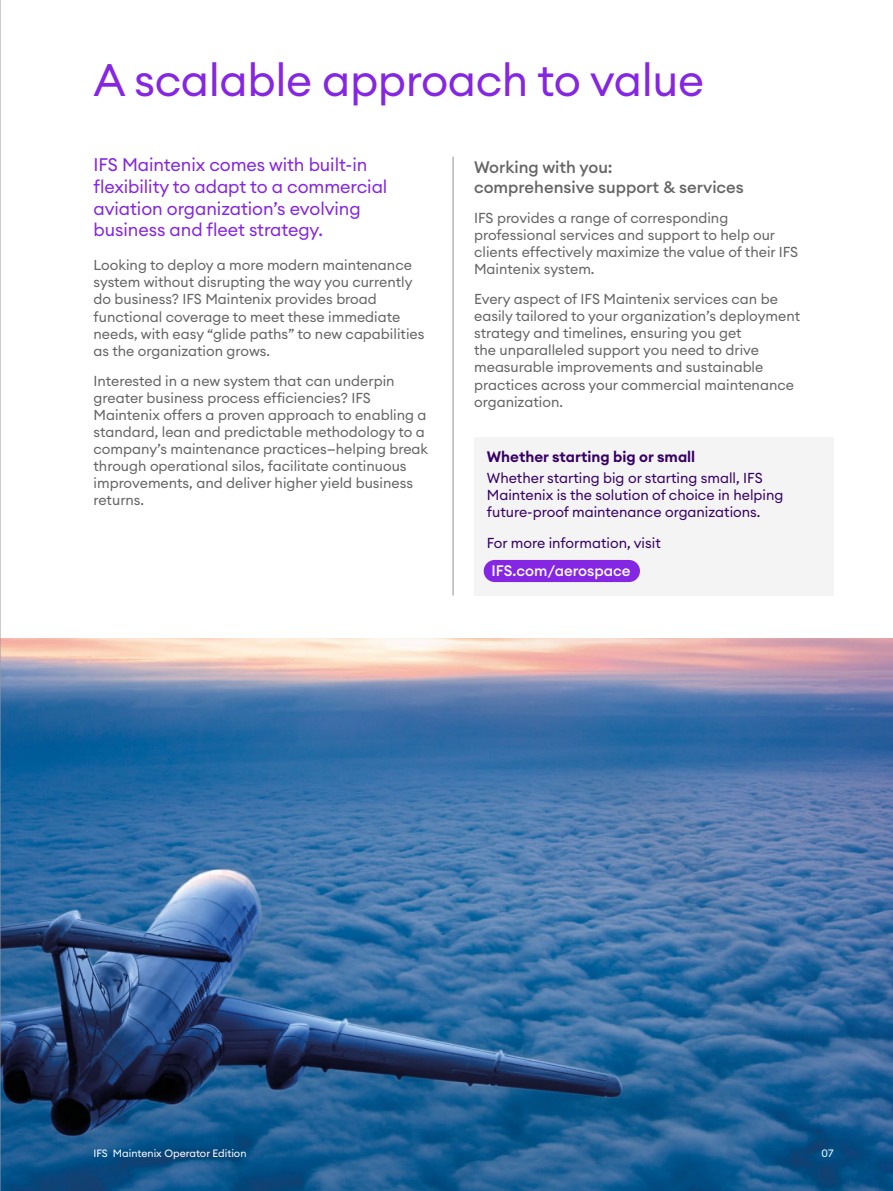
<style>
.page{position:relative;width:893px;height:1191px;background:#fff}
.page>*{position:absolute;margin:0;border:0;box-sizing:border-box;transform-origin:0 0}
.large_page_title_dk{font:45px "Euclid Circular A";letter-spacing:-.01em;color:#8526e3}
.Intro_copy_single_co{font:18px/21.6px "Euclid Circular A";letter-spacing:-.005em;color:#8526e3}
.copy{font:500 16.5px/19.8px "Euclid Circular A";color:#656565}
.Caption_copy_title{font:600 15px "Euclid Circular A";color:#360066}
.Caption_copy_title-2{font:500 15px "Euclid Circular A";color:#fff}
.copy_-_white{font:14.25px/17.1px "Euclid Circular A";color:#656565}
.Caption_copy_title-3{font:14.25px/17.1px "Euclid Circular A";color:#360066}
.copy-2{font:14.25px/17.1px "Euclid Circular A";color:#656565}
.t1{font:10.5px "Euclid Circular A";color:#fff}
</style>
<div class="page">
<img style="left:1px;top:638px;width:892px;height:553px">
<hr style="left:0;top:0;width:1px;height:1191px;background:#999">
<hr style="left:453px;top:157px;width:1px;height:438px;background:#919191">
<div style="left:474px;top:437px;width:359px;height:158px;background:#f4f4f4"></div>
<div style="left:484px;top:560px;width:156px;height:22px;background:#8526e3;border-radius:11px"></div>
<p class="large_page_title_dk" style="left:94px;top:51px;width:612px">A scalable approach to value</p>
<p class="Intro_copy_single_co" style="left:94px;top:154px;width:295px">IFS Maintenix comes with built-in flexibility to adapt to a commercial aviation organization’s evolving business and fleet strategy.</p>
<p class="copy_-_white" style="left:94px;top:256px;width:332px">Looking to deploy a more modern maintenance system without disrupting the way you currently do business? IFS Maintenix provides broad functional coverage to meet these immediate needs, with easy “glide paths” to new capabilities as the organization grows.</p>
<p class="copy_-_white" style="left:94px;top:372px;width:336px">Interested in a new system that can underpin greater business process efficiencies? IFS Maintenix offers a proven approach to enabling a standard, lean and predictable methodology to a company’s maintenance practices—helping break through operational silos, facilitate continuous improvements, and deliver higher yield business returns.</p>
<p class="copy" style="left:474px;top:157px;width:271px">Working with you:<br>comprehensive support &amp; services</p>
<p class="copy-2" style="left:474px;top:209px;width:326px">IFS provides a range of corresponding professional services and support to help our clients effectively maximize the value of their IFS Maintenix system.</p>
<p class="copy_-_white" style="left:474px;top:290px;width:327px">Every aspect of IFS Maintenix services can be easily tailored to your organization’s deployment strategy and timelines, ensuring you get<br>the unparalleled support you need to drive measurable improvements and sustainable practices across your commercial maintenance organization.</p>
<p class="Caption_copy_title" style="left:487px;top:447px;width:210px">Whether starting big or small</p>
<p class="Caption_copy_title-3" style="left:487px;top:469px;width:298px">Whether starting big or starting small, IFS<br>Maintenix is the solution of choice in helping future-proof maintenance organizations.</p>
<p class="Caption_copy_title-3" style="left:487px;top:534px;width:175px">For more information, visit</p>
<p class="Caption_copy_title-2" style="left:492px;top:561px;width:141px">IFS.com/aerospace</p>
<p class="t1" style="left:94px;top:1146px;width:154px">IFS Maintenix Operator Edition</p>
<p class="t1" style="left:822px;top:1146px;width:13px">07</p>
</div>
